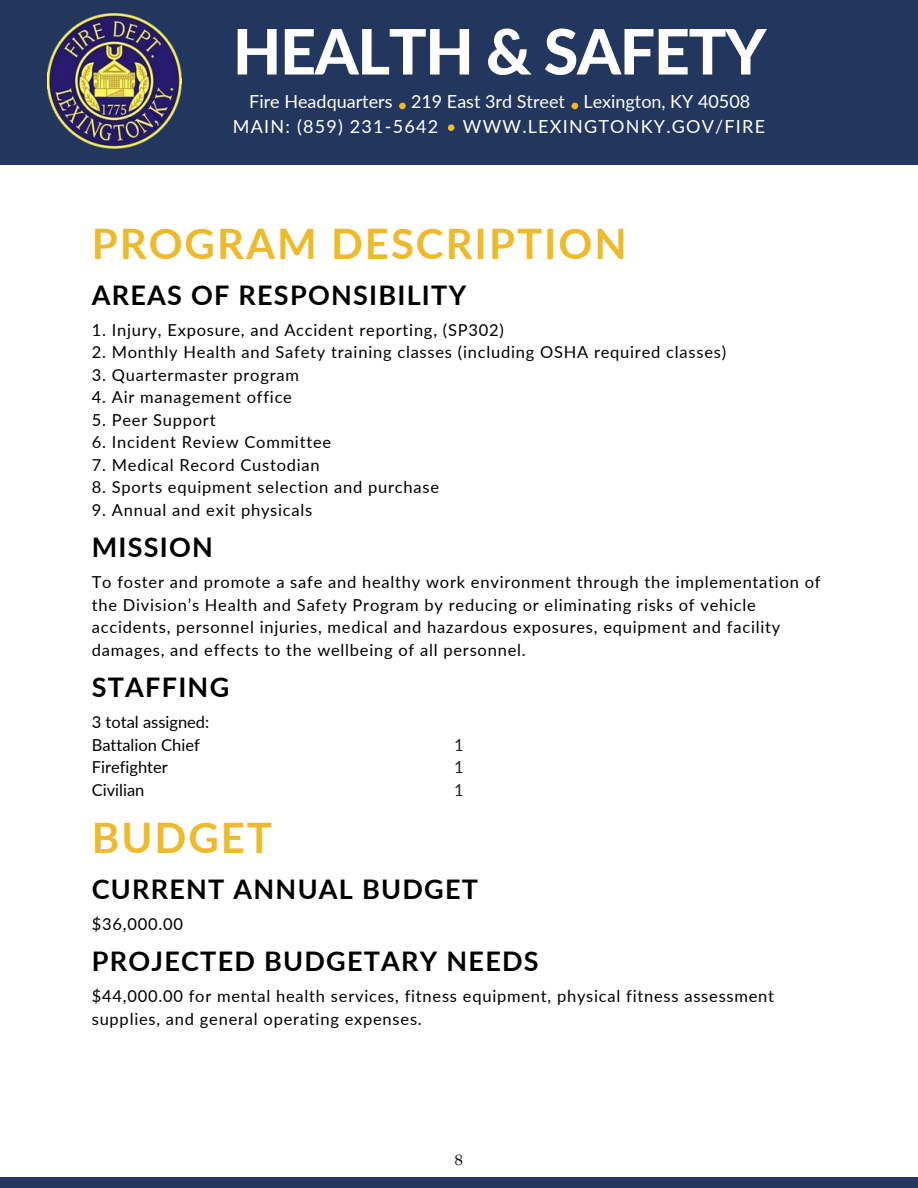
<style>
.page{position:relative;width:918px;height:1188px;background:#fff}
.page>*{position:absolute;margin:0;border:0;box-sizing:border-box;transform-origin:0 0}
.t1{font:800 62.7px "Lato";letter-spacing:-.02em;color:#fff}
.t2{font:700 42px "Lato";letter-spacing:.045em;color:#eeba2b}
.t3{font:700 27px "Lato";letter-spacing:.045em;color:#000}
.t4{font:18px "Lato";color:#fff}
.t5{font:18px "Lato";letter-spacing:.065em;color:#fff}
.t6{font:18px "Lato";letter-spacing:.07em;color:#fff}
.t7{font:16.5px/22.5px "Lato";letter-spacing:.045em;color:#000}
.t8{font:16.5px "Lato";color:#000}
.t9{font:16.5px "Lato";color:#222}
.t10{font:15px "Old Standard";color:#000}
</style>
<div class="page">
<div style="left:0;top:0;width:918px;height:164px;background:#23365d"></div>
<div style="left:0;top:1177px;width:918px;height:11px;background:#23365d"></div>
<svg style="left:399px;top:103px;width:7px;height:6px"></svg>
<svg style="left:448px;top:124px;width:7px;height:7px"></svg>
<svg style="left:571px;top:103px;width:7px;height:6px"></svg>
<img style="left:48px;top:13px;width:134px;height:135px">
<p class="t1" style="left:233px;top:13px;width:535px">HEALTH &amp; SAFETY</p>
<p class="t4" style="left:249px;top:90px;width:502px">Fire Headquarters 219 East 3rd Street Lexington, KY 40508</p>
<p class="t6" style="left:233px;top:115px;width:207px">MAIN: (859) 231-5642</p>
<p class="t5" style="left:463px;top:115px;width:304px">WWW.LEXINGTONKY.GOV/FIRE</p>
<p class="t2" style="left:92px;top:218px;width:537px">PROGRAM DESCRIPTION</p>
<p class="t3" style="left:92px;top:278px;width:376px">AREAS OF RESPONSIBILITY</p>
<p class="t7" style="left:92px;top:318px;width:414px">1. Injury, Exposure, and Accident reporting, (SP302)</p>
<p class="t7" style="left:92px;top:341px;width:636px">2. Monthly Health and Safety training classes (including OSHA required classes)</p>
<p class="t7" style="left:92px;top:363px;width:209px">3. Quartermaster program</p>
<p class="t7" style="left:92px;top:386px;width:202px">4. Air management office</p>
<p class="t7" style="left:92px;top:408px;width:125px">5. Peer Support</p>
<p class="t7" style="left:92px;top:431px;width:241px">6. Incident Review Committee</p>
<p class="t7" style="left:92px;top:453px;width:230px">7. Medical Record Custodian</p>
<p class="t7" style="left:92px;top:476px;width:349px">8. Sports equipment selection and purchase</p>
<p class="t7" style="left:92px;top:498px;width:222px">9. Annual and exit physicals</p>
<p class="t3" style="left:92px;top:531px;width:123px">MISSION</p>
<p class="t7" style="left:92px;top:571px;width:730px">To foster and promote a safe and healthy work environment through the implementation of the Division’s Health and Safety Program by reducing or eliminating risks of vehicle accidents, personnel injuries, medical and hazardous exposures, equipment and facility damages, and effects to the wellbeing of all personnel.</p>
<p class="t3" style="left:92px;top:671px;width:139px">STAFFING</p>
<p class="t8" style="left:92px;top:712px;width:119px">3 total assigned:</p>
<p class="t8" style="left:92px;top:735px;width:110px">Battalion Chief</p>
<p class="t8" style="left:92px;top:757px;width:78px">Firefighter</p>
<p class="t8" style="left:92px;top:780px;width:54px">Civilian</p>
<p class="t2" style="left:92px;top:812px;width:182px">BUDGET</p>
<p class="t9" style="left:454px;top:735px;width:11px">1</p>
<p class="t9" style="left:454px;top:757px;width:11px">1</p>
<p class="t9" style="left:454px;top:780px;width:11px">1</p>
<p class="t3" style="left:92px;top:872px;width:388px">CURRENT ANNUAL BUDGET</p>
<p class="t7" style="left:92px;top:912px;width:93px">$36,000.00</p>
<p class="t3" style="left:92px;top:944px;width:448px">PROJECTED BUDGETARY NEEDS</p>
<p class="t7" style="left:92px;top:985px;width:684px">$44,000.00 for mental health services, fitness equipment, physical fitness assessment supplies, and general operating expenses.</p>
<p class="t10" style="left:455px;top:1151px;width:10px">8</p>
</div>
